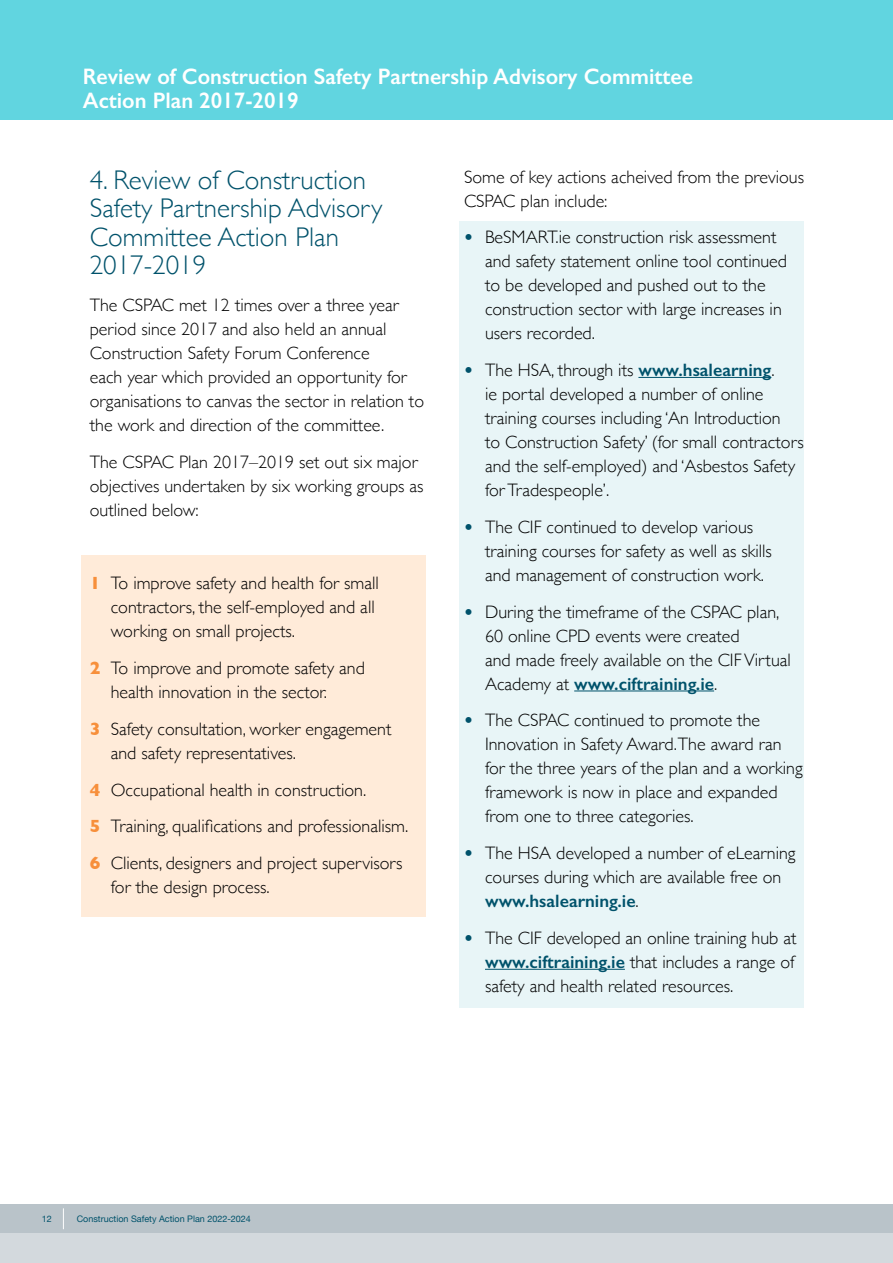
<style>
.page{position:relative;width:893px;height:1263px;background:#fff}
.page>*{position:absolute;margin:0;border:0;box-sizing:border-box;transform-origin:0 0}
.t1{font:300 27px/28.5px "Gill Sans";color:#00526b}
.t2{font:600 22.5px/24px "Gill Sans";color:#fff}
.t3{font:300 18px/24px "Gill Sans";color:#000}
.t4{font:9px "Helvetica Neue";color:#00526b}
.s1{font-weight:700;color:#f78f3b}
.s2{font-weight:700;color:#00526b}
.s3{font-weight:600;color:#00526b}
</style>
<div class="page">
<div style="left:0;top:1204px;width:893px;height:29px;background:#b9c3c9"></div>
<div style="left:0;top:1232px;width:893px;height:31px;background:#d3d9dd"></div>
<div style="left:0;top:0;width:893px;height:120px;background:#61d5e0"></div>
<hr style="left:892px;top:0;width:1px;height:120px;background:#00bccd">
<svg style="left:63px;top:1208px;width:1px;height:21px"></svg>
<div style="left:81px;top:555px;width:344px;height:361px;background:#ffebd9"></div>
<div style="left:459px;top:221px;width:345px;height:787px;background:#e8f5f7"></div>
<hr style="left:638px;top:377px;width:133px;height:1px;background:#00526b">
<hr style="left:574px;top:690px;width:140px;height:1px;background:#00526b">
<hr style="left:485px;top:969px;width:140px;height:1px;background:#00526b">
<p class="t2" style="left:83px;top:65px;width:612px">Review of Construction Safety Partnership Advisory Committee<br>Action Plan 2017-2019</p>
<h1 class="t1" style="left:90px;top:164px;width:294px">4. Review of Construction<br>Safety Partnership Advisory<br>Committee Action Plan<br>2017-2019</h1>
<p class="t3" style="left:90px;top:292px;width:336px">The CSPAC met 12 times over a three year period since 2017 and also held an annual Construction Safety Forum Conference<br>each year which provided an opportunity for organisations to canvas the sector in relation to the work and direction of the committee.</p>
<p class="t3" style="left:90px;top:449px;width:335px">The CSPAC Plan 2017–2019 set out six major objectives undertaken by six working groups as outlined below:</p>
<p class="t3" style="left:111px;top:570px;width:270px;text-indent:-21px"><span class="s1">1</span> To improve safety and health for small contractors, the self-employed and all working on small projects.</p>
<p class="t3" style="left:111px;top:655px;width:256px;text-indent:-21px"><span class="s1">2</span> To improve and promote safety and health innovation in the sector.</p>
<p class="t3" style="left:111px;top:716px;width:282px;text-indent:-21px"><span class="s1">3</span> Safety consultation, worker engagement and safety representatives.</p>
<p class="t3" style="left:90px;top:770px;width:320px;line-height:36.8px"><span class="s1">4</span> Occupational health in construction.<br><span class="s1">5</span> Training, qualifications and professionalism.<br><span class="s1">6</span> Clients, designers and project supervisors</p>
<p class="t3" style="left:111px;top:874px;width:158px">for the design process.</p>
<p class="t3" style="left:464px;top:164px;width:342px">Some of key actions acheived from the previous<br>CSPAC plan include:</p>
<p class="t3" style="left:485px;top:225px;width:303px;text-indent:-21px"><span class="s2">•</span> BeSMART.ie construction risk assessment and safety statement online tool continued to be developed and pushed out to the construction sector with large increases in users recorded.</p>
<p class="t3" style="left:485px;top:357px;width:320px;text-indent:-21px"><span class="s2">•</span> The HSA, through its <span class="s3">www.hsalearning</span>.<br>ie portal developed a number of online training courses including ‘An Introduction<br>to Construction Safety’ (for small contractors and the self-employed) and ‘Asbestos Safety for Tradespeople’.</p>
<p class="t3" style="left:485px;top:514px;width:288px;text-indent:-21px"><span class="s2">•</span> The CIF continued to develop various training courses for safety as well as skills and management of construction work.</p>
<p class="t3" style="left:485px;top:599px;width:307px;text-indent:-21px"><span class="s2">•</span> During the timeframe of the CSPAC plan, 60 online CPD events were created<br>and made freely available on the CIF Virtual Academy at <span class="s3">www.ciftraining.ie</span>.</p>
<p class="t3" style="left:485px;top:707px;width:319px;text-indent:-21px"><span class="s2">•</span> The CSPAC continued to promote the Innovation in Safety Award. The award ran for the three years of the plan and a working framework is now in place and expanded from one to three categories.</p>
<p class="t3" style="left:485px;top:840px;width:312px;text-indent:-21px"><span class="s2">•</span> The HSA developed a number of eLearning courses during which are available free on <span class="s3">www.hsalearning.ie</span>.</p>
<p class="t3" style="left:485px;top:925px;width:313px;text-align:justify;text-indent:-21px"><span class="s2">•</span> The CIF developed an online training hub at <span class="s3">www.ciftraining.ie</span> that includes a range of safety and health related resources.</p>
<p class="t4" style="left:42px;top:1212px;width:12px">12</p>
<p class="t4" style="left:77px;top:1212px;width:176px">Construction Safety Action Plan 2022-2024</p>
</div>
